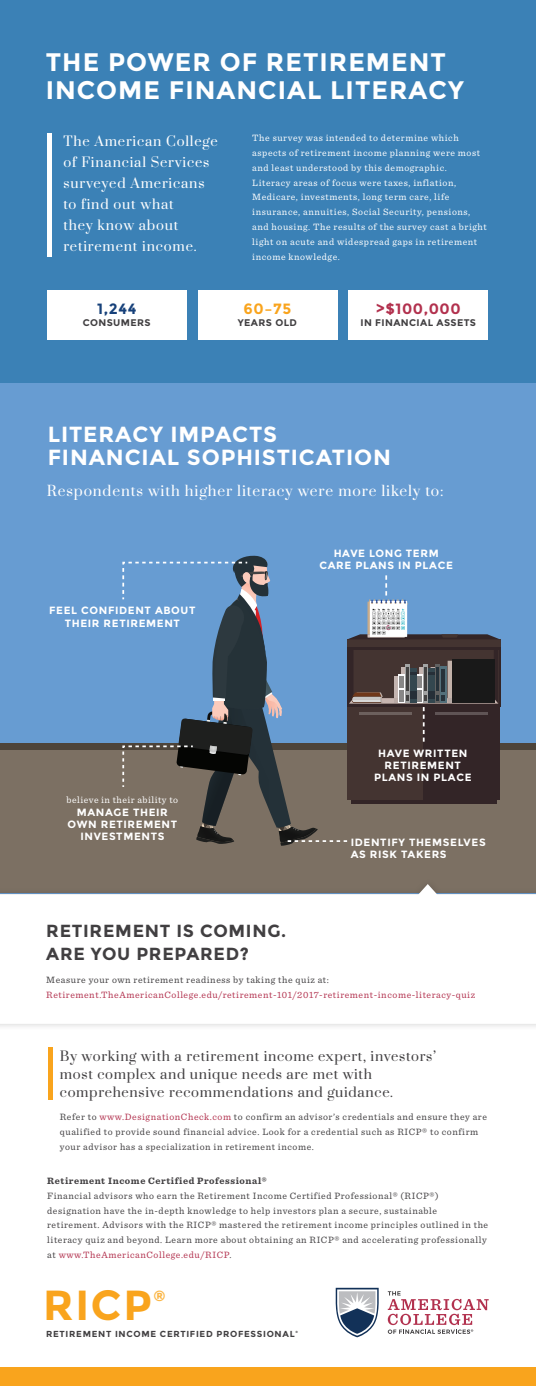
<style>
.page{position:relative;width:536px;height:1386px;background:#fff}
.page>*{position:absolute;margin:0;border:0;box-sizing:border-box;transform-origin:0 0}
.t1{font:700 42px "Montserrat";color:#f9a41d}
.t2{font:700 25.38px/28px "Montserrat";letter-spacing:.04em;color:#fff}
.t3{font:700 21.88px/23.6px "Montserrat";letter-spacing:.04em;color:#fff}
.t4{font:700 17.5px/22.8px "Montserrat";letter-spacing:.04em;color:#413f41}
.t5{font:700 14.88px "Montserrat";letter-spacing:.04em;color:#b2314e}
.t6{font:700 14.88px "Montserrat";color:#17417a}
.t7{font:700 14.88px "Montserrat";color:#f9a41d}
.t8{font:700 14.7px "Montserrat";color:#fbb645}
.t9{font:14px "Prata";letter-spacing:.06em;color:#fff}
.t10{font:13.12px/18.4px "Prata";letter-spacing:.05em;color:#413f41}
.t11{font:13.12px/21px "Prata";letter-spacing:.06em;color:#fff}
.t12{font:700 10.5px/12.2px "Montserrat";letter-spacing:.06em;color:#fff;text-align:center}
.t13{font:9.62px/14.9px "Sentinel";letter-spacing:.06em;color:#413f41}
.t14{font:9.62px/14.9px "Sentinel";letter-spacing:.06em;color:#fff}
.t15{font:9.62px "Sentinel";letter-spacing:.06em;color:#b2314e}
.t16{font:700 9.62px "Sentinel";letter-spacing:.06em;color:#413f41}
.t17{font:700 9.62px "Montserrat";letter-spacing:.04em;color:#413f41}
.t18{font:700 8.75px "Montserrat";letter-spacing:.08em;color:#413f41}
.t19{font:700 3.06px "Montserrat";color:#413f41}
.s1{color:#b2314e}
</style>
<div class="page">
<div style="left:0;top:0;width:536px;height:894px;background:#679cd2"></div>
<div style="left:0;top:0;width:536px;height:383px;background:#3b81b6"></div>
<div style="left:0;top:750px;width:536px;height:143px;background:#7c7063"></div>
<div style="left:0;top:743px;width:536px;height:7px;background:#4d443a"></div>
<svg style="left:387px;top:1291px;width:101px;height:43px"></svg>
<svg style="left:335px;top:1288px;width:43px;height:49px"></svg>
<div style="left:0;top:1368px;width:536px;height:18px;background:#f9a41d"></div>
<svg style="left:122px;top:555px;width:378px;height:291px"></svg>
<div style="left:0;top:878px;width:536px;height:153px;background:#231f20;opacity:.22"></div>
<svg style="left:0;top:884px;width:536px;height:140px"></svg>
<hr style="left:47px;top:133px;width:4px;height:123px;background:#fff">
<div style="left:47px;top:290px;width:139px;height:49px;background:#fff"></div>
<div style="left:198px;top:290px;width:139px;height:49px;background:#fff"></div>
<div style="left:348px;top:290px;width:140px;height:49px;background:#fff"></div>
<hr style="left:48px;top:1048px;width:4px;height:52px;background:#f9a41d">
<h2 class="t2" style="left:46px;top:48px;width:419px">THE POWER OF RETIREMENT<br>INCOME FINANCIAL LITERACY</h2>
<h3 class="t11" style="left:63px;top:131px;width:156px">The American College of Financial Services surveyed Americans to find out what<br>they know about retirement income.</h3>
<h3 class="t6" style="left:97px;top:300px;width:41px">1,244</h3>
<p class="t17" style="left:83px;top:317px;width:69px">CONSUMERS</p>
<p class="t14" style="left:252px;top:130px;width:236px">The survey was intended to determine which aspects of retirement income planning were most and least understood by this demographic.<br>Literacy areas of focus were taxes, inflation, Medicare, investments, long term care, life insurance, annuities, Social Security, pensions, and housing. The results of the survey cast a bright light on acute and widespread gaps in retirement income knowledge.</p>
<h3 class="t7" style="left:243px;top:300px;width:49px">60–75</h3>
<p class="t17" style="left:238px;top:317px;width:60px">YEARS OLD</p>
<h3 class="t5" style="left:375px;top:300px;width:86px">&gt;$100,000</h3>
<p class="t17" style="left:360px;top:317px;width:117px">IN FINANCIAL ASSETS</p>
<h3 class="t3" style="left:48px;top:422px;width:344px">LITERACY IMPACTS<br>FINANCIAL SOPHISTICATION</h3>
<h3 class="t9" style="left:47px;top:482px;width:398px">Respondents with higher literacy were more likely to:</h3>
<p class="t12" style="left:49px;top:605px;width:148px">FEEL CONFIDENT ABOUT<br>THEIR RETIREMENT</p>
<p class="t14" style="left:67px;top:792px;width:113px">believe in their ability to</p>
<p class="t12" style="left:68px;top:806px;width:111px">MANAGE THEIR<br>OWN RETIREMENT<br>INVESTMENTS</p>
<p class="t12" style="left:319px;top:547px;width:135px">HAVE LONG TERM<br>CARE PLANS IN PLACE</p>
<p class="t12" style="left:374px;top:747px;width:99px">HAVE WRITTEN<br>RETIREMENT<br>PLANS IN PLACE</p>
<p class="t12" style="left:350px;top:836px;width:136px;text-align:left">IDENTIFY THEMSELVES<br>AS RISK TAKERS</p>
<h3 class="t4" style="left:46px;top:920px;width:241px">RETIREMENT IS COMING.<br>ARE YOU PREPARED?</h3>
<p class="t13" style="left:46px;top:971px;width:284px">Measure your own retirement readiness by taking the quiz at:</p>
<p class="t15" style="left:46px;top:987px;width:430px">Retirement.TheAmericanCollege.edu/retirement-101/2017-retirement-income-literacy-quiz</p>
<h3 class="t10" style="left:60px;top:1047px;width:377px">By working with a retirement income expert, investors’ most complex and unique needs are met with comprehensive recommendations and guidance.</h3>
<p class="t13" style="left:60px;top:1109px;width:428px">Refer to <span class="s1">www.DesignationCheck.com</span> to confirm an advisor’s credentials and ensure they are qualified to provide sound financial advice. Look for a credential such as RICP® to confirm your advisor has a specialization in retirement income.</p>
<p class="t16" style="left:47px;top:1173px;width:221px">Retirement Income Certified Professional®</p>
<p class="t13" style="left:47px;top:1187px;width:442px">Financial advisors who earn the Retirement Income Certified Professional® (RICP®) designation have the in-depth knowledge to help investors plan a secure, sustainable retirement. Advisors with the RICP® mastered the retirement income principles outlined in the literacy quiz and beyond. Learn more about obtaining an RICP® and accelerating professionally at <span class="s1">www.TheAmericanCollege.edu/RICP</span>.</p>
<h1 class="t1" style="left:43px;top:1280px;width:110px">RICP</h1>
<h3 class="t8" style="left:153px;top:1287px;width:14px">®</h3>
<p class="t18" style="left:46px;top:1329px;width:250px">RETIREMENT INCOME CERTIFIED PROFESSIONAL</p>
<p class="t19" style="left:295px;top:1330px;width:4px">®</p>
</div>
